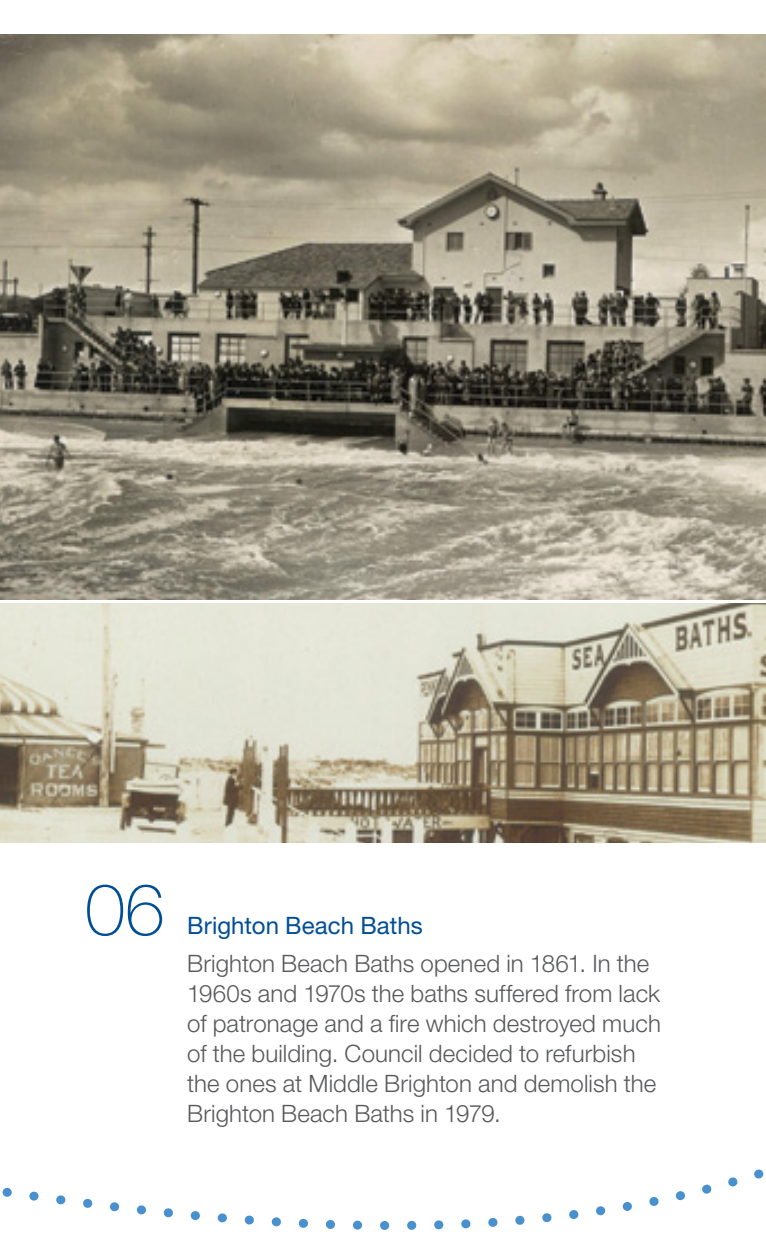
<style>
.page{position:relative;width:766px;height:1259px;background:#fff}
.page>*{position:absolute;margin:0;border:0;box-sizing:border-box;transform-origin:0 0}
.t1{font:100 72px "Helvetica Neue";color:#004e95}
.t2{font:300 24px/30px "Helvetica Neue";letter-spacing:.005em;color:#58595b}
.t3{font:24px "Helvetica Neue";letter-spacing:.005em;color:#004e95}
</style>
<div class="page">
<img style="left:0;top:34px;width:765px;height:566px">
<img style="left:0;top:604px;width:765px;height:238px">
<svg style="left:2px;top:1169px;width:762px;height:61px"></svg>
<h1 class="t1" style="left:85px;top:868px;width:81px">06</h1>
<p class="t3" style="left:187px;top:910px;width:237px">Brighton Beach Baths</p>
<p class="t2" style="left:187px;top:948px;width:475px">Brighton Beach Baths opened in 1861. In the 1960s and 1970s the baths suffered from lack of patronage and a fire which destroyed much of the building. Council decided to refurbish the ones at Middle Brighton and demolish the Brighton Beach Baths in 1979.</p>
</div>
